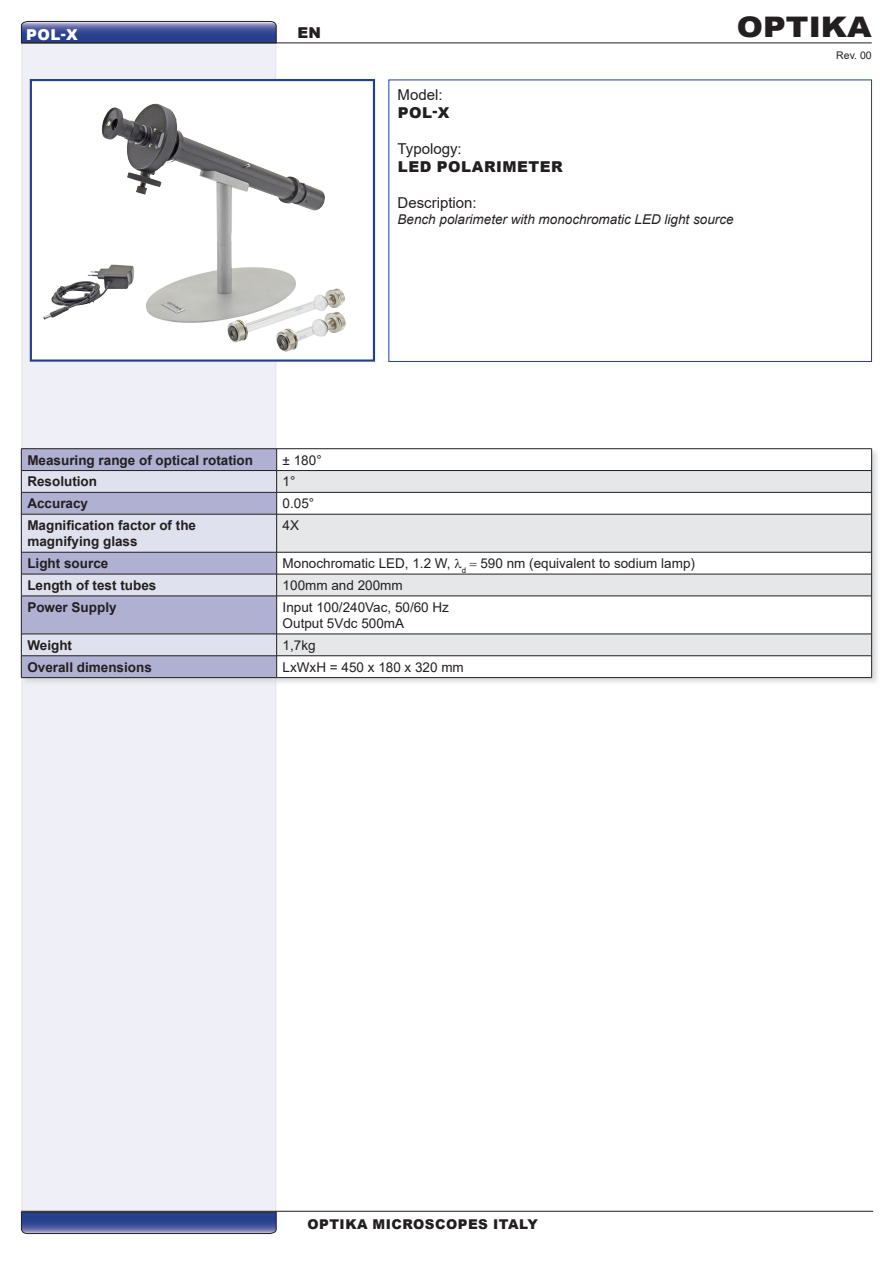
<style>
.page{position:relative;width:893px;height:1263px;background:#fff}
.page>*{position:absolute;margin:0;border:0;box-sizing:border-box;transform-origin:0 0}
.t1{font:900 28.35px "Arial";color:#231f20;scale:1.11 1}
.t2{font:15px "Arial";color:#231f20}
.t3{font:900 15px "Arial";letter-spacing:.035em;color:#231f20}
.t4{font:900 15px "Arial";color:#fff}
.t5{font:700 13.5px "Arial";color:#231f20}
.t6{font:13.5px/16.2px "Arial";color:#231f20}
.t7{font:italic 13.5px "Arial";color:#231f20}
.t8{font:900 13.5px "Arial";letter-spacing:.035em;color:#231f20}
.t9{font:10.5px "Arial";color:#231f20}
</style>
<div class="page">
<div style="left:21px;top:42px;width:255px;height:1171px;background:#eff0f7;border:2px solid #e6e7e9"></div>
<svg style="left:21px;top:21px;width:256px;height:22px;background:#4b5996"></svg>
<hr style="left:21px;top:43px;width:851px;height:1px;background:#231f20">
<div style="left:389px;top:80px;width:483px;height:282px;border:1px solid #253f8e"></div>
<hr style="left:21px;top:1211px;width:852px;height:1px;background:#231f20">
<div style="left:31px;top:80px;width:343px;height:281px;background:#fff"></div>
<img style="left:101px;top:105px;width:225px;height:218px">
<div style="left:30px;top:79px;width:345px;height:283px;border:2px solid #253f8e"></div>
<svg style="left:21px;top:1212px;width:256px;height:22px;background:#435393"></svg>
<div style="left:21px;top:448px;width:859px;height:238px;background:#d1d2d4;opacity:.75"></div>
<div style="left:22px;top:449px;width:254px;height:228px;background:#afb0d2"></div>
<svg style="left:277px;top:449px;width:594px;height:228px"></svg>
<svg style="left:22px;top:471px;width:254px;height:184px;fill:#e0e1ee"></svg>
<svg style="left:277px;top:471px;width:594px;height:184px;fill:#e6e7e9"></svg>
<hr style="left:21px;top:448px;width:256px;height:1px;background:#231f20">
<hr style="left:277px;top:448px;width:595px;height:1px;background:#231f20">
<hr style="left:21px;top:470px;width:256px;height:1px;background:#231f20">
<hr style="left:277px;top:470px;width:595px;height:1px;background:#231f20">
<hr style="left:21px;top:492px;width:256px;height:1px;background:#231f20">
<svg style="left:21px;top:449px;width:1px;height:65px"></svg>
<hr style="left:277px;top:492px;width:595px;height:1px;background:#231f20">
<svg style="left:276px;top:449px;width:1px;height:65px"></svg>
<svg style="left:871px;top:449px;width:1px;height:65px"></svg>
<hr style="left:21px;top:514px;width:256px;height:1px;background:#231f20">
<hr style="left:21px;top:514px;width:1px;height:38px;background:#231f20">
<hr style="left:277px;top:514px;width:595px;height:1px;background:#231f20">
<hr style="left:276px;top:514px;width:1px;height:38px;background:#231f20">
<hr style="left:871px;top:514px;width:1px;height:38px;background:#231f20">
<hr style="left:21px;top:552px;width:256px;height:1px;background:#231f20">
<hr style="left:277px;top:552px;width:595px;height:1px;background:#231f20">
<hr style="left:21px;top:574px;width:256px;height:1px;background:#231f20">
<svg style="left:21px;top:552px;width:1px;height:44px"></svg>
<hr style="left:277px;top:574px;width:595px;height:1px;background:#231f20">
<svg style="left:276px;top:552px;width:1px;height:44px"></svg>
<svg style="left:871px;top:552px;width:1px;height:44px"></svg>
<hr style="left:21px;top:596px;width:256px;height:1px;background:#231f20">
<hr style="left:21px;top:596px;width:1px;height:38px;background:#231f20">
<hr style="left:277px;top:596px;width:595px;height:1px;background:#231f20">
<hr style="left:276px;top:596px;width:1px;height:38px;background:#231f20">
<hr style="left:871px;top:596px;width:1px;height:38px;background:#231f20">
<hr style="left:21px;top:634px;width:256px;height:1px;background:#231f20">
<hr style="left:277px;top:634px;width:595px;height:1px;background:#231f20">
<hr style="left:21px;top:655px;width:256px;height:1px;background:#231f20">
<svg style="left:21px;top:634px;width:1px;height:43px"></svg>
<hr style="left:277px;top:655px;width:595px;height:1px;background:#231f20">
<svg style="left:276px;top:634px;width:1px;height:43px"></svg>
<svg style="left:871px;top:634px;width:1px;height:43px"></svg>
<hr style="left:21px;top:677px;width:256px;height:1px;background:#231f20">
<hr style="left:277px;top:677px;width:595px;height:1px;background:#231f20">
<svg style="left:470px;top:563px;width:7px;height:3px"></svg>
<p class="t4" style="left:26px;top:24px;width:53px">POL-X</p>
<p class="t3" style="left:298px;top:21px;width:25px">EN</p>
<p class="t1" style="left:737px;top:7px;width:123px">OPTIKA</p>
<p class="t2" style="left:398px;top:84px;width:47px">Model:</p>
<p class="t3" style="left:398px;top:101px;width:53px">POL-X</p>
<p class="t2" style="left:398px;top:138px;width:66px">Typology:</p>
<p class="t3" style="left:398px;top:155px;width:167px">LED POLARIMETER</p>
<p class="t2" style="left:398px;top:192px;width:81px">Description:</p>
<p class="t7" style="left:398px;top:210px;width:338px">Bench polarimeter with monochromatic LED light source</p>
<p class="t9" style="left:836px;top:48px;width:37px">Rev. 00</p>
<p class="t5" style="left:27px;top:450px;width:227px">Measuring range of optical rotation</p>
<p class="t6" style="left:283px;top:452px;width:41px">± 180°</p>
<p class="t5" style="left:27px;top:472px;width:71px">Resolution</p>
<p class="t6" style="left:283px;top:473px;width:14px">1°</p>
<p class="t5" style="left:27px;top:494px;width:62px">Accuracy</p>
<p class="t6" style="left:283px;top:495px;width:33px">0.05°</p>
<p class="t5" style="left:27px;top:516px;width:170px">Magnification factor of the</p>
<p class="t5" style="left:27px;top:532px;width:112px">magnifying glass</p>
<p class="t6" style="left:283px;top:517px;width:18px">4X</p>
<p class="t5" style="left:27px;top:554px;width:83px">Light source</p>
<p class="t6" style="left:283px;top:555px;width:414px">Monochromatic LED, 1.2 W, ●<sub>d</sub> 590 nm (equivalent to sodium lamp)</p>
<p class="t5" style="left:27px;top:576px;width:131px">Length of test tubes</p>
<p class="t6" style="left:283px;top:577px;width:122px">100mm and 200mm</p>
<p class="t5" style="left:27px;top:597px;width:91px">Power Supply</p>
<p class="t6" style="left:283px;top:599px;width:168px">Input 100/240Vac, 50/60 Hz<br>Output 5Vdc 500mA</p>
<p class="t5" style="left:27px;top:635px;width:46px">Weight</p>
<p class="t6" style="left:283px;top:637px;width:35px">1,7kg</p>
<p class="t5" style="left:27px;top:657px;width:126px">Overall dimensions</p>
<p class="t6" style="left:283px;top:659px;width:183px">LxWxH = 450 x 180 x 320 mm</p>
<p class="t8" style="left:307px;top:1214px;width:232px">OPTIKA MICROSCOPES ITALY</p>
</div>
